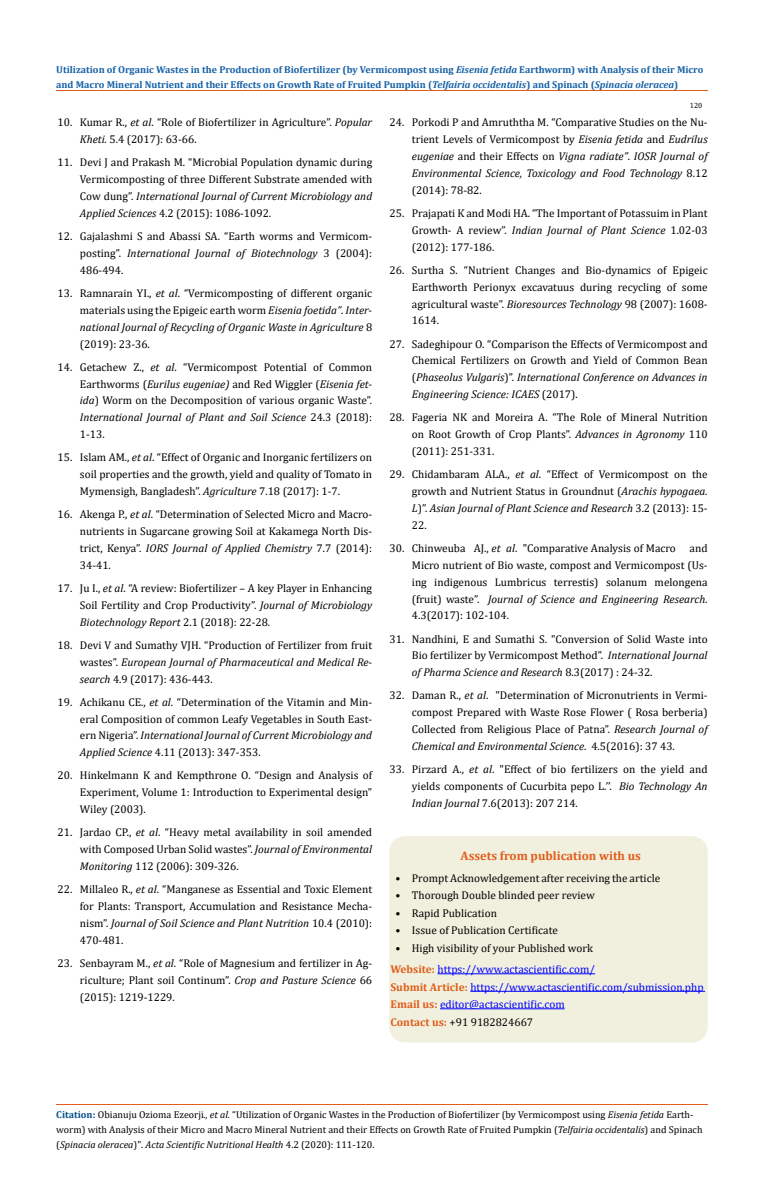
<style>
.page{position:relative;width:764px;height:1200px;background:#fff}
.page>*{position:absolute;margin:0;border:0;box-sizing:border-box;transform-origin:0 0}
.t1{font:700 12.5px "Cambria";color:#e05d1a}
.t2{font:11.25px/16.9px "Cambria";color:#000;text-align:justify}
.t3{font:11.25px/17.5px "Cambria";color:#00f}
.t4{font:10px/15px "Cambria";color:#000}
.t5{font:700 10px/15px "Cambria";color:#1560a6}
.t6{font:7.5px "Cambria";color:#000}
.s1{font-style:italic}
.s2{font-weight:700;color:#e05d1a}
.s3{color:#000}
.s4{font-weight:700;color:#035089}
</style>
<div class="page">
<hr style="left:56px;top:91px;width:651px;height:1px;background:#e05d1a">
<div style="left:390px;top:837px;width:317px;height:205px;background:#f1f0de;border-radius:15px"></div>
<div style="left:389px;top:836px;width:318px;height:206px;border:1px solid #f1f0de;border-radius:15px"></div>
<hr style="left:437px;top:973px;width:158px;height:1px;background:#00f">
<hr style="left:470px;top:991px;width:235px;height:1px;background:#00f">
<hr style="left:440px;top:1008px;width:125px;height:1px;background:#00f">
<hr style="left:56px;top:1104px;width:651px;height:1px;background:#e05d1a">
<p class="t5" style="left:56px;top:62px;width:649px">Utilization of Organic Wastes in the Production of Biofertilizer (by Vermicompost using <span class="s1">Eisenia fetida</span> Earthworm) with Analysis of their Micro and Macro Mineral Nutrient and their Effects on Growth Rate of Fruited Pumpkin (<span class="s1">Telfairia occidentalis</span>) and Spinach (<span class="s1">Spinacia oleracea</span>)</p>
<p class="t2" style="left:80px;top:114px;width:294px;text-indent:-22px">10. Kumar R., <span class="s1">et al</span>. “Role of Biofertilizer in Agriculture”. <span class="s1">Popular<br>Kheti.</span> 5.4 (2017): 63-66.</p>
<p class="t2" style="left:80px;top:154px;width:294px;text-indent:-22px">11. Devi J and Prakash M. “Microbial Population dynamic during Vermicomposting of three Different Substrate amended with Cow dung”. <span class="s1">International Journal of Current Microbiology and Applied Sciences</span> 4.2 (2015): 1086-1092.</p>
<p class="t2" style="left:80px;top:228px;width:294px;text-indent:-22px">12. Gajalashmi S and Abassi SA. “Earth worms and Vermicom&shy;posting”. <span class="s1">International Journal of Biotechnology</span> 3 (2004):<br>486-494.</p>
<p class="t2" style="left:80px;top:285px;width:294px;text-indent:-22px">13. Ramnarain YI., <span class="s1">et al</span>. “Vermicomposting of different organic materials using the Epigeic earth worm <span class="s1">Eisenia foetida”</span>. <span class="s1">Inter&shy;national Journal of Recycling of Organic Waste in Agriculture</span> 8 (2019): 23-36.</p>
<p class="t2" style="left:80px;top:358px;width:294px;text-indent:-22px">14. Getachew Z., <span class="s1">et al</span>. “Vermicompost Potential of Common Earthworms (<span class="s1">Eurilus eugeniae)</span> and Red Wiggler (<span class="s1">Eisenia fet&shy;ida</span>) Worm on the Decomposition of various organic Waste”.<br><span class="s1">International Journal of Plant and Soil Science</span> 24.3 (2018):<br>1-13.</p>
<p class="t2" style="left:80px;top:449px;width:294px;text-indent:-22px">15. Islam AM., <span class="s1">et al</span>. “Effect of Organic and Inorganic fertilizers on soil properties and the growth, yield and quality of Tomato in Mymensigh, Bangladesh”. <span class="s1">Agriculture</span> 7.18 (2017): 1-7.</p>
<p class="t2" style="left:80px;top:506px;width:294px;text-indent:-22px">16. Akenga P., <span class="s1">et al</span>. “Determination of Selected Micro and Macro&shy;nutrients in Sugarcane growing Soil at Kakamega North Dis&shy;trict, Kenya”. <span class="s1">IORS Journal of Applied Chemistry</span> 7.7 (2014):<br>34-41.</p>
<p class="t2" style="left:80px;top:580px;width:294px;text-indent:-22px">17. Ju I., <span class="s1">et al</span>. “A review: Biofertilizer – A key Player in Enhancing Soil Fertility and Crop Productivity”. <span class="s1">Journal of Microbiology Biotechnology Report</span> 2.1 (2018): 22-28<span class="s1">.</span></p>
<p class="t2" style="left:80px;top:636px;width:294px;text-indent:-22px">18. Devi V and Sumathy VJH. “Production of Fertilizer from fruit wastes”. <span class="s1">European Journal of Pharmaceutical and Medical Re&shy;search</span> 4.9 (2017): 436-443.</p>
<p class="t2" style="left:80px;top:693px;width:294px;text-indent:-22px">19. Achikanu CE., <span class="s1">et al</span>. “Determination of the Vitamin and Min&shy;eral Composition of common Leafy Vegetables in South East&shy;ern Nigeria”. <span class="s1">International Journal of Current Microbiology and Applied Science</span> 4.11 (2013): 347-353.</p>
<p class="t2" style="left:80px;top:767px;width:294px;text-indent:-22px">20. Hinkelmann K and Kempthrone O. “Design and Analysis of Experiment, Volume 1: Introduction to Experimental design” Wiley (2003).</p>
<p class="t2" style="left:80px;top:824px;width:294px;text-indent:-22px">21. Jardao CP., <span class="s1">et al</span>. “Heavy metal availability in soil amended with Composed Urban Solid wastes”. <span class="s1">Journal of Environmental Monitoring</span> 112 (2006): 309-326.</p>
<p class="t2" style="left:80px;top:881px;width:294px;text-indent:-22px">22. Millaleo R., <span class="s1">et al</span>. “Manganese as Essential and Toxic Element for Plants: Transport, Accumulation and Resistance Mecha&shy;nism”. <span class="s1">Journal of Soil Science and Plant Nutrition</span> 10.4 (2010):<br>470-481.</p>
<p class="t2" style="left:80px;top:955px;width:294px;text-indent:-22px">23. Senbayram M., <span class="s1">et al</span>. “Role of Magnesium and fertilizer in Ag&shy;riculture; Plant soil Continum”. <span class="s1">Crop and Pasture Science</span> 66 (2015): 1219-1229.</p>
<p class="t6" style="left:690px;top:101px;width:14px">120</p>
<p class="t2" style="left:412px;top:114px;width:297px;text-indent:-22px">24. Porkodi P and Amruththa M. “Comparative Studies on the Nu&shy;trient Levels of Vermicompost by <span class="s1">Eisenia fetida</span> and <span class="s1">Eudrilus eugeniae</span> and their Effects on <span class="s1">Vigna radiate”</span>. <span class="s1">IOSR Journal of Environmental Science, Toxicology and Food Technology</span> 8.12 (2014): 78-82.</p>
<p class="t2" style="left:412px;top:205px;width:297px;text-indent:-22px">25. Prajapati K and Modi HA. “The Important of Potassuim in Plant Growth- A review”. <span class="s1">Indian Journal of Plant Science</span> 1.02-03 (2012): 177-186.</p>
<p class="t2" style="left:412px;top:262px;width:297px;text-indent:-22px">26. Surtha S. “Nutrient Changes and Bio-dynamics of Epigeic Earthworth Perionyx excavatuus during recycling of some agricultural waste”. <span class="s1">Bioresources Technology</span> 98 (2007): 1608- 1614.</p>
<p class="t2" style="left:412px;top:335px;width:297px;text-indent:-22px">27. Sadeghipour O. “Comparison the Effects of Vermicompost and Chemical Fertilizers on Growth and Yield of Common Bean (<span class="s1">Phaseolus Vulgaris</span>)”. <span class="s1">International Conference on Advances in Engineering Science: ICAES</span> (2017).</p>
<p class="t2" style="left:412px;top:409px;width:297px;text-indent:-22px">28. Fageria NK and Moreira A. “The Role of Mineral Nutrition on Root Growth of Crop Plants”. <span class="s1">Advances in Agronomy</span> 110 (2011): 251-331.</p>
<p class="t2" style="left:412px;top:466px;width:297px;text-indent:-22px">29. Chidambaram ALA., <span class="s1">et al</span>. “Effect of Vermicompost on the growth and Nutrient Status in Groundnut (<span class="s1">Arachis hypogaea.<br>L</span>)”. <span class="s1">Asian Journal of Plant Science and Research</span> 3.2 (2013): 15- 22.</p>
<p class="t2" style="left:412px;top:540px;width:297px;text-indent:-22px">30. Chinweuba AJ., <span class="s1">et al</span>. ʺComparative Analysis of Macro and Micro nutrient of Bio waste, compost and Vermicompost (Us&shy;ing indigenous Lumbricus terrestis) solanum melongena (fruit) waste”. <span class="s1">Journal of Science and Engineering Research</span>.<br>4.3(2017): 102-104.</p>
<p class="t2" style="left:412px;top:630px;width:297px;text-indent:-22px">31. Nandhini, E and Sumathi S. ʺConversion of Solid Waste into Bio fertilizer by Vermicompost Method”. <span class="s1">International Journal of Pharma Science and Research</span> 8.3(2017) : 24-32.</p>
<p class="t2" style="left:412px;top:687px;width:297px;text-indent:-22px">32. Daman R., <span class="s1">et al</span>. ʺDetermination of Micronutrients in Vermi&shy;compost Prepared with Waste Rose Flower ( Rosa berberia)<br>Collected from Religious Place of Patna”. <span class="s1">Research Journal of Chemical and Environmental Science</span>. 4.5(2016): 37 43.</p>
<p class="t2" style="left:412px;top:761px;width:297px;text-indent:-22px">33. Pirzard A., <span class="s1">et al</span>. ʺEffect of bio fertilizers on the yield and yields components of Cucurbita pepo L.’’. <span class="s1">Bio Technology An Indian Journal</span> 7.6(2013): 207 214.</p>
<p class="t1" style="left:460px;top:847px;width:182px">Assets from publication with us</p>
<p class="t2" style="left:396px;top:869px;width:266px">• Prompt Acknowledgement after receiving the article</p>
<p class="t2" style="left:396px;top:887px;width:201px">• Thorough Double blinded peer review</p>
<p class="t2" style="left:396px;top:904px;width:103px">• Rapid Publication</p>
<p class="t2" style="left:396px;top:922px;width:164px">• Issue of Publication Certificate</p>
<p class="t2" style="left:396px;top:939px;width:199px">• High visibility of your Published work</p>
<p class="t3" style="left:390px;top:960px;width:315px"><span class="s2">Website:</span> https://www.actascientific.com/<br><span class="s2">Submit Article:</span> https://www.actascientific.com/submission.php <span class="s2">Email us:</span> editor@actascientific.com<br><span class="s2">Contact us:</span> <span class="s3">+91 9182824667</span></p>
<p class="t4" style="left:56px;top:1107px;width:648px"><span class="s4">Citation:</span> Obianuju Ozioma Ezeorji<span class="s1">., et al.</span> “Utilization of Organic Wastes in the Production of Biofertilizer (by Vermicompost using <span class="s1">Eisenia fetida</span> Earth&shy;worm) with Analysis of their Micro and Macro Mineral Nutrient and their Effects on Growth Rate of Fruited Pumpkin (<span class="s1">Telfairia occidentalis</span>) and Spinach (<span class="s1">Spinacia oleracea</span>)". <span class="s1">Acta Scientific Nutritional Health</span> 4.2 (2020): 111-120.</p>
</div>
